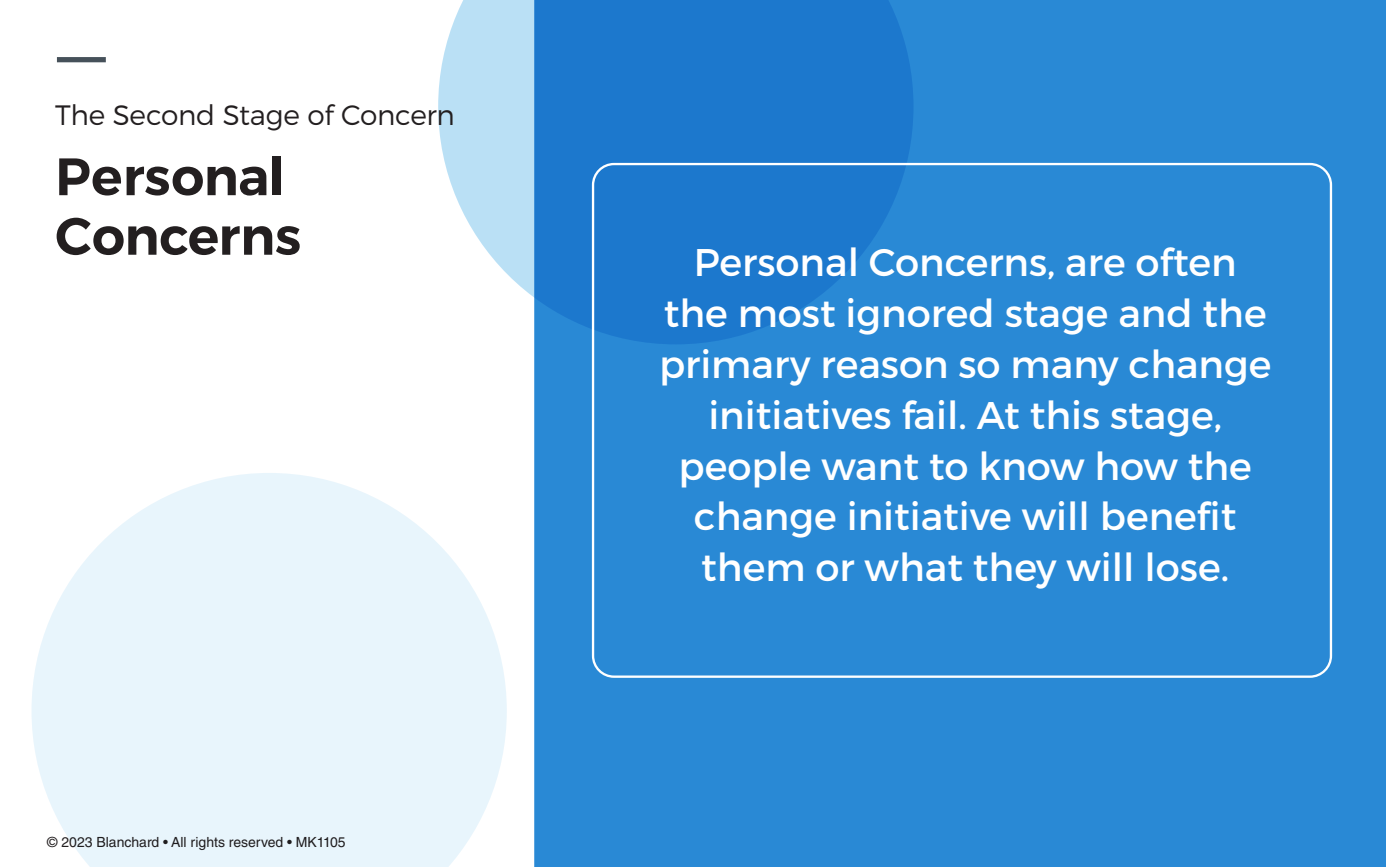
<style>
.page{position:relative;width:1386px;height:867px;background:#fff}
.page>*{position:absolute;margin:0;border:0;box-sizing:border-box;transform-origin:0 0}
.t1{font:600 52.5px/59.5px "Montserrat";letter-spacing:-.005em;color:#231f20}
.t2{font:38.5px/50.8px "Montserrat";color:#fff;text-align:center}
.t3{font:300 28px "Montserrat";letter-spacing:-.015em;color:#231f20}
.t4{font:14px "Helvetica LT Std";color:#231f20}
</style>
<div class="page">
<div style="left:534px;top:0;width:852px;height:866px;background:#2989d5"></div>
<svg style="left:31px;top:473px;width:476px;height:393px;fill:#e8f5fc"></svg>
<div style="left:57px;top:57px;width:49px;height:5px;background:#46515a"></div>
<svg style="left:438px;top:0;width:476px;height:344px;fill:#1c78cd"></svg>
<h2 class="t3" style="left:55px;top:98px;width:401px">The Second Stage of Concern</h2>
<h2 class="t1" style="left:55px;top:147px;width:248px">Personal<br>Concerns</h2>
<p class="t4" style="left:47px;top:834px;width:300px">© 2023 Blanchard • All rights reserved • MK1105</p>
<p class="t2" style="left:659px;top:237px;width:614px">Personal Concerns, are often the most ignored stage and the primary reason so many change initiatives fail. At this stage, people want to know how the change initiative will benefit them or what they will lose.</p>
</div>
